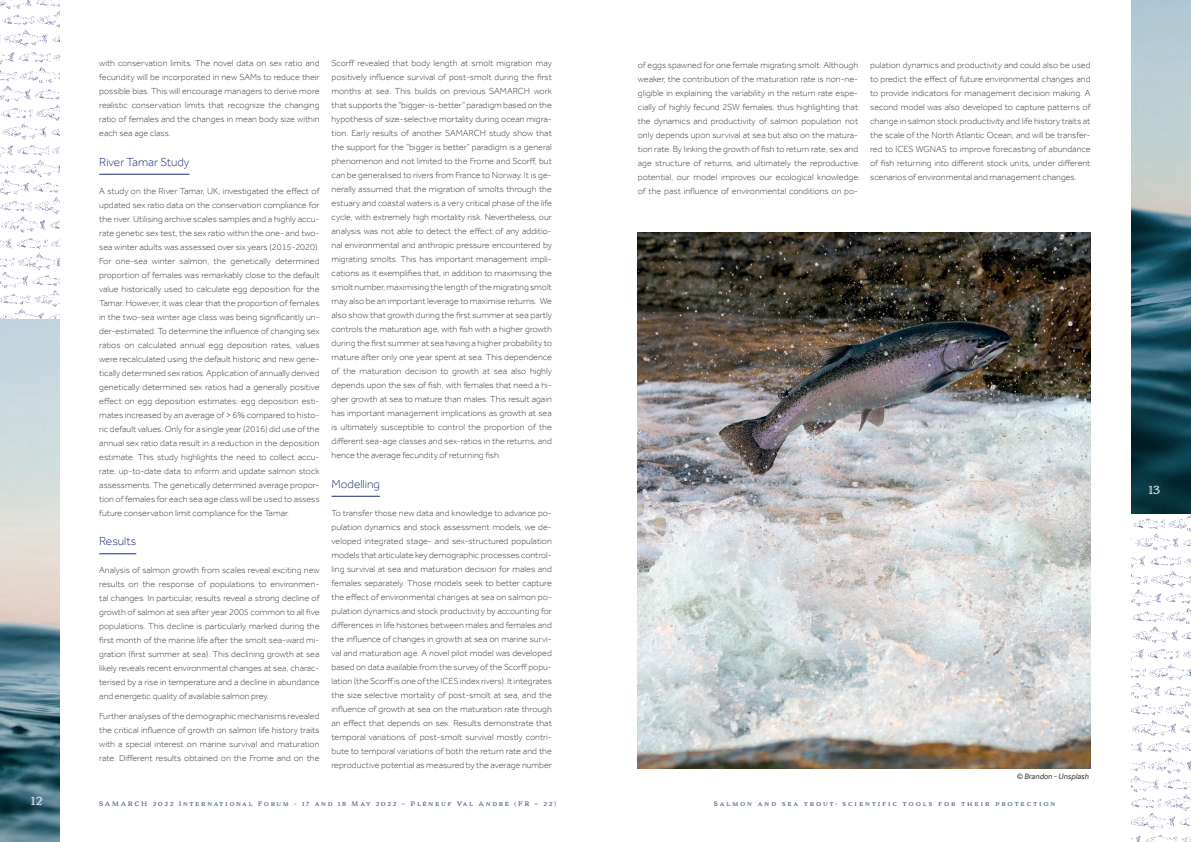
<style>
.page{position:relative;width:1191px;height:842px;background:#fff}
.page>*{position:absolute;margin:0;border:0;box-sizing:border-box;transform-origin:0 0}
.t1{font:300 12px "Effra";color:#1c3177}
.t2{font:12px "Adorn S Engraved";color:#fff}
.t3{font:300 9px/14px "Effra";color:#3e3e3f;text-align:justify}
.t4{font:italic 8px "Effra";color:#3e3e3f}
.t5{font:6px "Adorn S Engraved";letter-spacing:.28em;color:#1c3177}
.t6{font:6px "Adorn S Engraved";letter-spacing:.325em;color:#1c3177}
</style>
<div class="page">
<img style="left:0;top:0;width:60px;height:842px">
<img style="left:1131px;top:0;width:60px;height:842px">
<hr style="left:99px;top:174px;width:90px;height:1px;background:#1c3177">
<hr style="left:99px;top:554px;width:37px;height:1px;background:#1c3177">
<hr style="left:331px;top:496px;width:49px;height:1px;background:#1c3177">
<img style="left:638px;top:233px;width:452px;height:536px">
<p class="t3" style="left:99px;top:56px;width:222px">with conservation limits. The novel data on sex ratio and fecundity will be incorporated in new SAMs to reduce their possible bias. This will encourage managers to derive more realistic conservation limits that recognize the changing ratio of females and the changes in mean body size within each sea age class.</p>
<h1 class="t1" style="left:99px;top:154px;width:92px">River Tamar Study</h1>
<p class="t3" style="left:99px;top:184px;width:222px">A study on the River Tamar, UK, investigated the effect of updated sex ratio data on the conservation compliance for the river. Utilising archive scales samples and a highly accu&shy;rate genetic sex test, the sex ratio within the one- and two&shy;sea winter adults was assessed over six years (2015-2020).<br>For one-sea winter salmon, the genetically determined proportion of females was remarkably close to the default value historically used to calculate egg deposition for the Tamar. However, it was clear that the proportion of females in the two-sea winter age class was being significantly un&shy;der-estimated. To determine the influence of changing sex ratios on calculated annual egg deposition rates, values were recalculated using the default historic and new gene&shy;tically determined sex ratios. Application of annually derived genetically determined sex ratios had a generally positive effect on egg deposition estimates: egg deposition esti&shy;mates increased by an average of &gt; 6% compared to histo&shy;ric default values. Only for a single year (2016) did use of the annual sex ratio data result in a reduction in the deposition estimate. This study highlights the need to collect accu&shy;rate, up-to-date data to inform and update salmon stock assessments. The genetically determined average propor&shy;tion of females for each sea age class will be used to assess future conservation limit compliance for the Tamar.</p>
<h1 class="t1" style="left:99px;top:534px;width:39px">Results</h1>
<p class="t3" style="left:99px;top:563px;width:222px">Analysis of salmon growth from scales reveal exciting new results on the response of populations to environmen&shy;tal changes. In particular, results reveal a strong decline of growth of salmon at sea after year 2005 common to all five populations. This decline is particularly marked during the first month of the marine life after the smolt sea-ward mi&shy;gration (first summer at sea). This declining growth at sea likely reveals recent environmental changes at sea, charac&shy;terised by a rise in temperature and a decline in abundance and energetic quality of available salmon prey.</p>
<p class="t3" style="left:99px;top:709px;width:222px">Further analyses of the demographic mechanisms revealed the critical influence of growth on salmon life history traits with a special interest on marine survival and maturation rate. Different results obtained on the Frome and on the</p>
<p class="t3" style="left:331px;top:56px;width:222px">Scorff revealed that body length at smolt migration may positively influence survival of post-smolt during the first months at sea. This builds on previous SAMARCH work that supports the “bigger-is-better” paradigm based on the hypothesis of size-selective mortality during ocean migra&shy;tion. Early results of another SAMARCH study show that the support for the “bigger is better” paradigm is a general phenomenon and not limited to the Frome and Scorff, but can be generalised to rivers from France to Norway. It is ge&shy;nerally assumed that the migration of smolts through the estuary and coastal waters is a very critical phase of the life cycle, with extremely high mortality risk. Nevertheless, our analysis was not able to detect the effect of any additio&shy;nal environmental and anthropic pressure encountered by migrating smolts. This has important management impli&shy;cations as it exemplifies that, in addition to maximising the smolt number, maximising the length of the migrating smolt may also be an important leverage to maximise returns. We also show that growth during the first summer at sea partly controls the maturation age, with fish with a higher growth during the first summer at sea having a higher probability to mature after only one year spent at sea. This dependence of the maturation decision to growth at sea also highly depends upon the sex of fish, with females that need a hi&shy;gher growth at sea to mature than males. This result again has important management implications as growth at sea is ultimately susceptible to control the proportion of the different sea-age classes and sex-ratios in the returns, and hence the average fecundity of returning fish.</p>
<h1 class="t1" style="left:331px;top:476px;width:50px">Modelling</h1>
<p class="t3" style="left:331px;top:506px;width:222px">To transfer those new data and knowledge to advance po&shy;pulation dynamics and stock assessment models, we de&shy;veloped integrated stage- and sex-structured population models that articulate key demographic processes control&shy;ling survival at sea and maturation decision for males and females separately. Those models seek to better capture the effect of environmental changes at sea on salmon po&shy;pulation dynamics and stock productivity by accounting for differences in life histories between males and females and the influence of changes in growth at sea on marine survi&shy;val and maturation age. A novel pilot model was developed based on data available from the survey of the Scorff popu&shy;lation (the Scorff is one of the ICES index rivers). It integrates the size selective mortality of post-smolt at sea, and the influence of growth at sea on the maturation rate through an effect that depends on sex. Results demonstrate that temporal variations of post-smolt survival mostly contri&shy;bute to temporal variations of both the return rate and the reproductive potential as measured by the average number</p>
<p class="t3" style="left:638px;top:58px;width:222px">of eggs spawned for one female migrating smolt. Although weaker, the contribution of the maturation rate is non-ne&shy;gligible in explaining the variability in the return rate espe&shy;cially of highly fecund 2SW females, thus highlighting that the dynamics and productivity of salmon population not only depends upon survival at sea but also on the matura&shy;tion rate. By linking the growth of fish to return rate, sex and age structure of returns, and ultimately the reproductive potential, our model improves our ecological knowledge of the past influence of environmental conditions on po-</p>
<p class="t3" style="left:870px;top:58px;width:222px">pulation dynamics and productivity and could also be used to predict the effect of future environmental changes and to provide indicators for management decision making. A second model was also developed to capture patterns of change in salmon stock productivity and life history traits at the scale of the North Atlantic Ocean, and will be transfer&shy;red to ICES WGNAS to improve forecasting of abundance of fish returning into different stock units, under different scenarios of environmental and management changes.</p>
<p class="t4" style="left:1017px;top:772px;width:73px">© Brandon - Unsplash</p>
<h1 class="t2" style="left:31px;top:793px;width:13px">12</h1>
<p class="t5" style="left:99px;top:800px;width:458px">SAMARCH 2022 International Forum - 17 and 18 May 2022 – Pléneuf Val André (FR – 22)</p>
<p class="t6" style="left:714px;top:800px;width:343px">Salmon and sea trout: scientific tools for their protection</p>
<h1 class="t2" style="left:1148px;top:482px;width:13px">13</h1>
</div>
